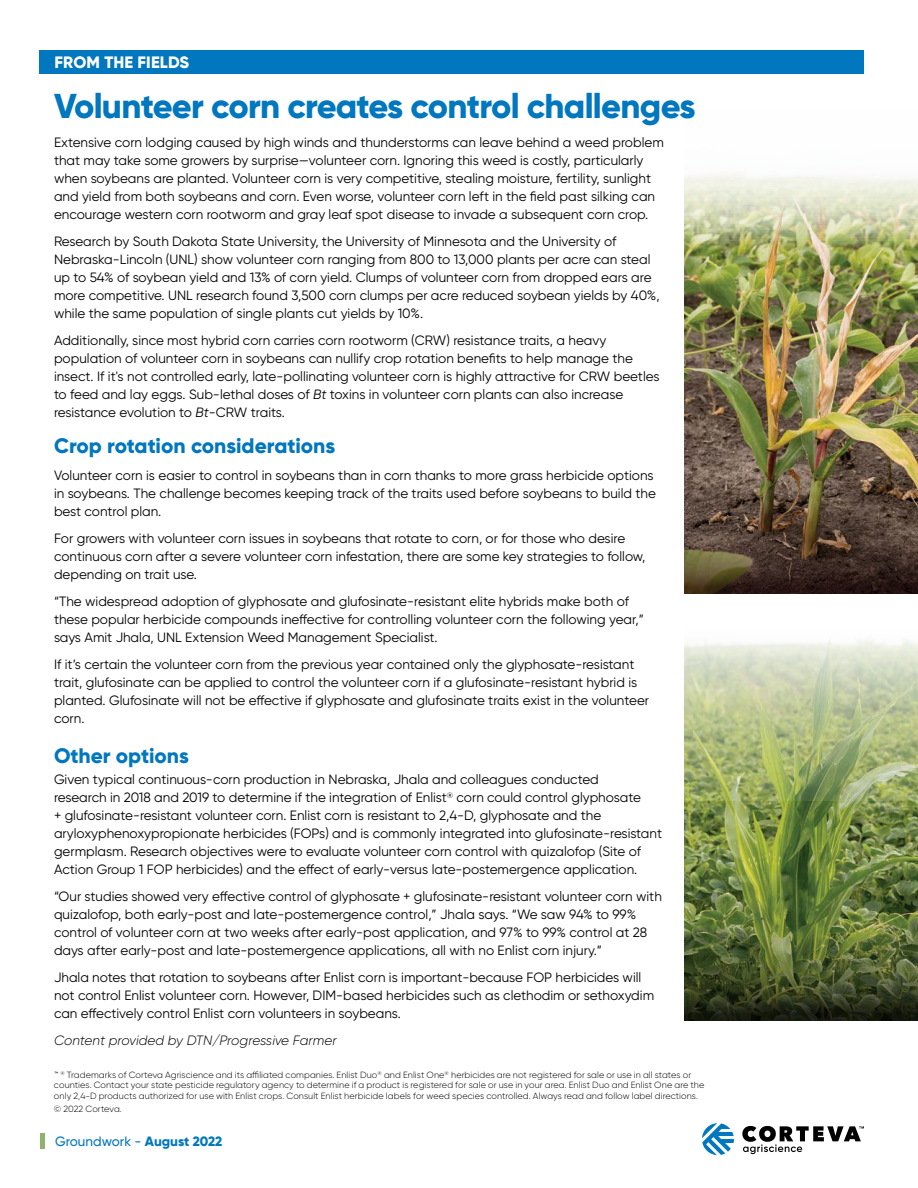
<style>
.page{position:relative;width:918px;height:1188px;background:#fff}
.page>*{position:absolute;margin:0;border:0;box-sizing:border-box;transform-origin:0 0}
.t1{font:800 34.5px "Gilroy";letter-spacing:-.02em;color:#0077be}
.t2{font:800 21px "Gilroy";color:#0077be}
.t3{font:800 16.5px "Gilroy";letter-spacing:.01em;color:#fff}
.t4{font:13.5px/18px "Gilroy";color:#000}
.t5{font:italic 300 13.5px "Gilroy";color:#000}
.t6{font:500 13.5px "Gilroy";color:#0077be}
.t7{font:300 9px/10.5px "Gilroy";letter-spacing:.01em;color:#000}
.s1{font-style:italic}
.s2{font-weight:800}
</style>
<div class="page">
<div style="left:40px;top:1133px;width:5px;height:16px;background:#90b36a"></div>
<svg style="left:702px;top:1123px;width:32px;height:32px"></svg>
<svg style="left:742px;top:1126px;width:122px;height:28px"></svg>
<img style="left:685px;top:173px;width:233px;height:265px">
<img style="left:685px;top:438px;width:233px;height:156px">
<div style="left:39px;top:50px;width:825px;height:23px;background:#0077be"></div>
<img style="left:685px;top:801px;width:233px;height:64px">
<svg style="left:685px;top:639px;width:233px;height:162px"></svg>
<img style="left:685px;top:865px;width:233px;height:156px">
<p class="t3" style="left:55px;top:52px;width:136px">FROM THE FIELDS</p>
<h1 class="t1" style="left:54px;top:85px;width:643px">Volunteer corn creates control challenges</h1>
<p class="t4" style="left:54px;top:133px;width:611px">Extensive corn lodging caused by high winds and thunderstorms can leave behind a weed problem that may take some growers by surprise—volunteer corn. Ignoring this weed is costly, particularly when soybeans are planted. Volunteer corn is very competitive, stealing moisture, fertility, sunlight and yield from both soybeans and corn. Even worse, volunteer corn left in the field past silking can encourage western corn rootworm and gray leaf spot disease to invade a subsequent corn crop.</p>
<p class="t4" style="left:54px;top:232px;width:607px">Research by South Dakota State University, the University of Minnesota and the University of Nebraska-Lincoln (UNL) show volunteer corn ranging from 800 to 13,000 plants per acre can steal up to 54% of soybean yield and 13% of corn yield. Clumps of volunteer corn from dropped ears are more competitive. UNL research found 3,500 corn clumps per acre reduced soybean yields by 40%, while the same population of single plants cut yields by 10%.</p>
<p class="t4" style="left:54px;top:331px;width:607px">Additionally, since most hybrid corn carries corn rootworm (CRW) resistance traits, a heavy population of volunteer corn in soybeans can nullify crop rotation benefits to help manage the insect. If it's not controlled early, late-pollinating volunteer corn is highly attractive for CRW beetles to feed and lay eggs. Sub-lethal doses of <span class="s1">Bt</span> toxins in volunteer corn plants can also increase resistance evolution to <span class="s1">Bt</span>-CRW traits.</p>
<h2 class="t2" style="left:54px;top:432px;width:283px">Crop rotation considerations</h2>
<p class="t4" style="left:54px;top:466px;width:603px">Volunteer corn is easier to control in soybeans than in corn thanks to more grass herbicide options in soybeans. The challenge becomes keeping track of the traits used before soybeans to build the best control plan.</p>
<p class="t4" style="left:54px;top:529px;width:593px">For growers with volunteer corn issues in soybeans that rotate to corn, or for those who desire continuous corn after a severe volunteer corn infestation, there are some key strategies to follow, depending on trait use.</p>
<p class="t4" style="left:54px;top:592px;width:591px">“The widespread adoption of glyphosate and glufosinate-resistant elite hybrids make both of these popular herbicide compounds ineffective for controlling volunteer corn the following year,” says Amit Jhala, UNL Extension Weed Management Specialist.</p>
<p class="t4" style="left:54px;top:655px;width:597px">If it’s certain the volunteer corn from the previous year contained only the glyphosate-resistant trait, glufosinate can be applied to control the volunteer corn if a glufosinate-resistant hybrid is planted. Glufosinate will not be effective if glyphosate and glufosinate traits exist in the volunteer corn.</p>
<h2 class="t2" style="left:54px;top:742px;width:137px">Other options</h2>
<p class="t4" style="left:54px;top:770px;width:610px">Given typical continuous-corn production in Nebraska, Jhala and colleagues conducted<br>research in 2018 and 2019 to determine if the integration of Enlist<sup>®</sup> corn could control glyphosate<br>+ glufosinate-resistant volunteer corn. Enlist corn is resistant to 2,4-D, glyphosate and the aryloxyphenoxypropionate herbicides (FOPs) and is commonly integrated into glufosinate-resistant germplasm. Research objectives were to evaluate volunteer corn control with quizalofop (Site of Action Group 1 FOP herbicides) and the effect of early-versus late-postemergence application.</p>
<p class="t4" style="left:54px;top:887px;width:609px">“Our studies showed very effective control of glyphosate + glufosinate-resistant volunteer corn with quizalofop, both early-post and late-postemergence control,” Jhala says. “We saw 94% to 99% control of volunteer corn at two weeks after early-post application, and 97% to 99% control at 28 days after early-post and late-postemergence applications, all with no Enlist corn injury.”</p>
<p class="t4" style="left:54px;top:968px;width:602px">Jhala notes that rotation to soybeans after Enlist corn is important-because FOP herbicides will not control Enlist volunteer corn. However, DIM-based herbicides such as clethodim or sethoxydim can effectively control Enlist corn volunteers in soybeans.</p>
<p class="t5" style="left:54px;top:1032px;width:284px">Content provided by DTN/Progressive Farmer</p>
<p class="t7" style="left:54px;top:1069px;width:652px">™ <sup>®</sup> Trademarks of Corteva Agriscience and its affiliated companies. Enlist Duo<sup>®</sup> and Enlist One<sup>®</sup> herbicides are not registered for sale or use in all states or counties. Contact your state pesticide regulatory agency to determine if a product is registered for sale or use in your area. Enlist Duo and Enlist One are the only 2,4-D products authorized for use with Enlist crops. Consult Enlist herbicide labels for weed species controlled. Always read and follow label directions.</p>
<p class="t7" style="left:54px;top:1104px;width:69px">© 2022 Corteva.</p>
<p class="t6" style="left:55px;top:1132px;width:169px">Groundwork - <span class="s2">August 2022</span></p>
</div>
